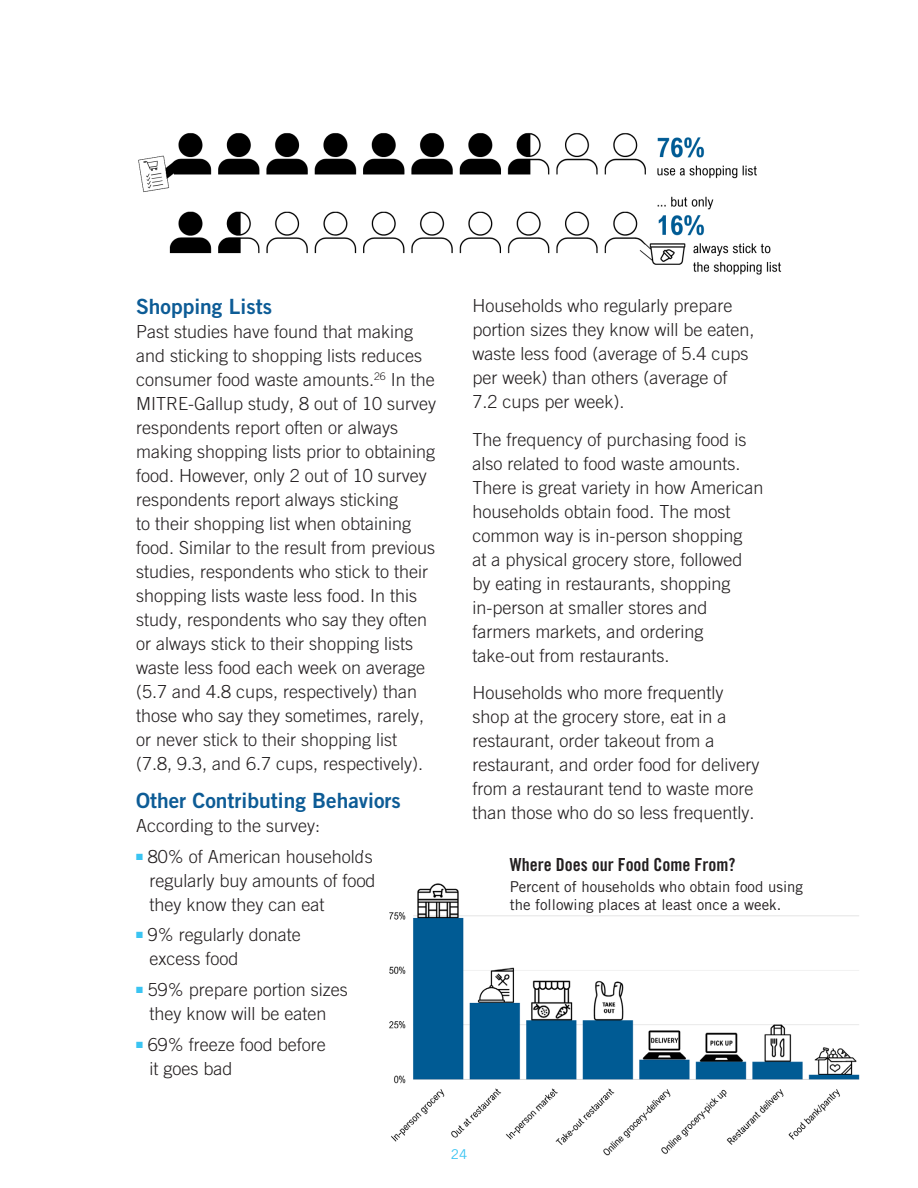
<style>
.page{position:relative;width:918px;height:1188px;background:#fff}
.page>*{position:absolute;margin:0;border:0;box-sizing:border-box;transform-origin:0 0}
.B2__P2_Headers{font:21px "Trade Gothic LT Pro Bd 2";color:#0d5c96}
.B5__Regular_Text{font:300 18px/24px "Trade Gothic LT Pro";color:#231f20}
.B6__Bullet_Text{font:300 18px/24px "Trade Gothic LT Pro";color:#231f20}
.D1__Diagram_Header{font:18px "Trade Gothic LT Pro Bd Cn 20";color:#231f20}
.D2__Diagram_Text{font:15px/18px "Trade Gothic LT Pro";color:#231f20}
.t1{font:13.5px "Trade Gothic LT Pro";color:#3ac4f2}
</style>
<div class="page">
<img style="left:138px;top:132px;width:644px;height:143px">
<img style="left:389px;top:883px;width:471px;height:273px">
<p class="B2__P2_Headers" style="left:136px;top:294px;width:137px">Shopping Lists</p>
<p class="B5__Regular_Text" style="left:136px;top:320px;width:302px">Past studies have found that making and sticking to shopping lists reduces consumer food waste amounts.<sup>26</sup> In the MITRE-Gallup study, 8 out of 10 survey respondents report often or always making shopping lists prior to obtaining food. However, only 2 out of 10 survey respondents report always sticking<br>to their shopping list when obtaining food. Similar to the result from previous studies, respondents who stick to their shopping lists waste less food. In this study, respondents who say they often or always stick to their shopping lists waste less food each week on average (5.7 and 4.8 cups, respectively) than those who say they sometimes, rarely, or never stick to their shopping list (7.8, 9.3, and 6.7 cups, respectively).</p>
<p class="B2__P2_Headers" style="left:136px;top:787px;width:266px">Other Contributing Behaviors</p>
<p class="B5__Regular_Text" style="left:136px;top:813px;width:186px">According to the survey:</p>
<p class="B6__Bullet_Text" style="left:150px;top:844px;width:228px;text-indent:-13px"><sup>■</sup> 80% of American households regularly buy amounts of food they know they can eat</p>
<p class="B6__Bullet_Text" style="left:150px;top:923px;width:153px;text-indent:-13px"><sup>■</sup> 9% regularly donate excess food</p>
<p class="B6__Bullet_Text" style="left:136px;top:977px;width:213px;text-align:center"><sup>■</sup> 59% prepare portion sizes they know will be eaten</p>
<p class="B6__Bullet_Text" style="left:150px;top:1032px;width:178px;text-indent:-13px"><sup>■</sup> 69% freeze food before it goes bad</p>
<p class="B5__Regular_Text" style="left:472px;top:294px;width:284px">Households who regularly prepare portion sizes they know will be eaten, waste less food (average of 5.4 cups per week) than others (average of<br>7.2 cups per week).</p>
<p class="B5__Regular_Text" style="left:472px;top:427px;width:293px">The frequency of purchasing food is also related to food waste amounts.<br>There is great variety in how American households obtain food. The most common way is in-person shopping<br>at a physical grocery store, followed by eating in restaurants, shopping in-person at smaller stores and farmers markets, and ordering take-out from restaurants.</p>
<p class="B5__Regular_Text" style="left:472px;top:680px;width:289px">Households who more frequently shop at the grocery store, eat in a restaurant, order takeout from a restaurant, and order food for delivery from a restaurant tend to waste more than those who do so less frequently.</p>
<p class="D1__Diagram_Header" style="left:510px;top:853px;width:227px">Where Does our Food Come From?</p>
<p class="D2__Diagram_Text" style="left:510px;top:878px;width:295px">Percent of households who obtain food using the following places at least once a week.</p>
<p class="t1" style="left:451px;top:1146px;width:18px">24</p>
</div>
